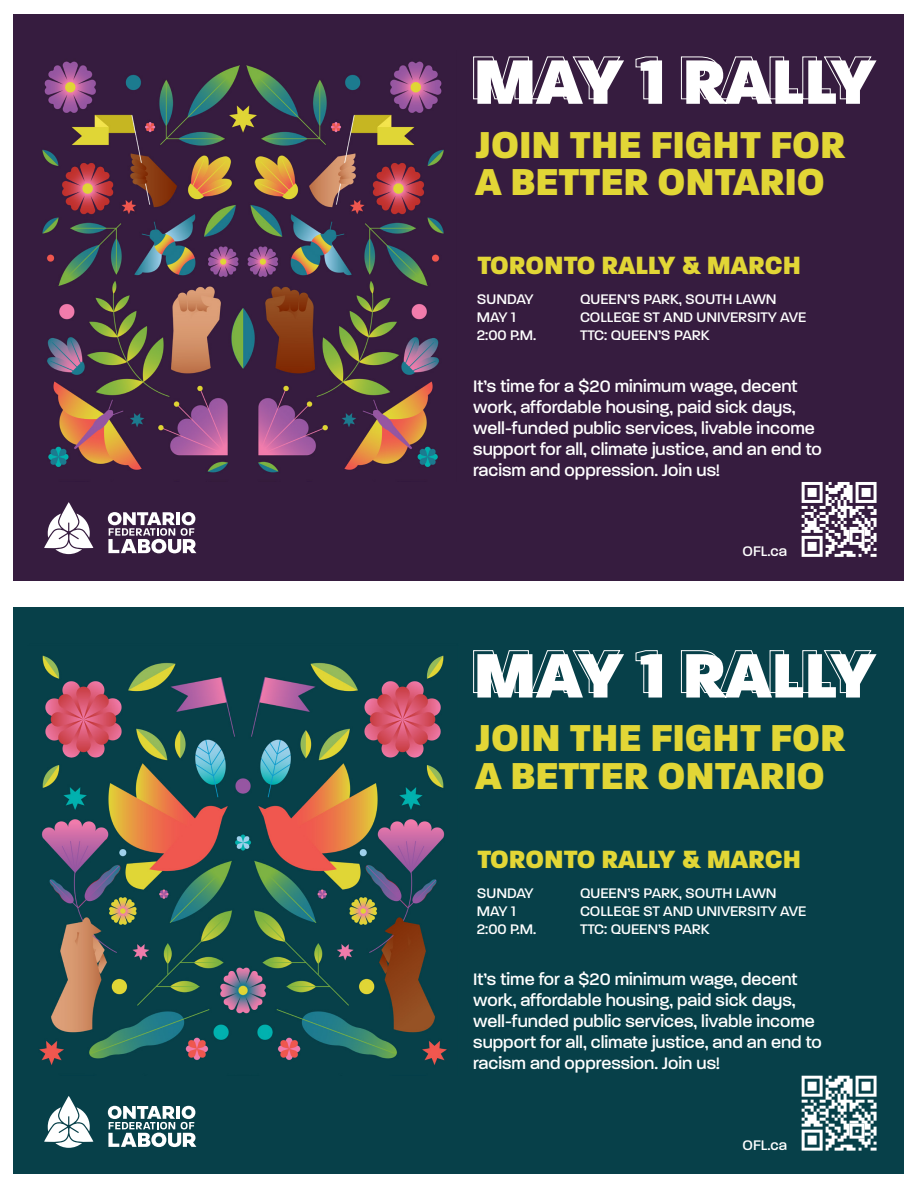
<style>
.page{position:relative;width:918px;height:1188px;background:#fff}
.page>*{position:absolute;margin:0;border:0;box-sizing:border-box;transform-origin:0 0}
.t1{font:800 40.5px/37.5px "Paralucent";color:#e2d636}
.t2{font:800 27px "Paralucent";color:#e2d636}
.t3{font:500 18px/21px "Paralucent";color:#fff}
.t4{font:500 15px "Paralucent";color:#fff}
</style>
<div class="page">
<div style="left:14px;top:14px;width:890px;height:567px;background:#361c3f"></div>
<div style="left:14px;top:608px;width:890px;height:566px;background:#074049"></div>
<svg style="left:473px;top:56px;width:404px;height:48px"></svg>
<svg style="left:473px;top:650px;width:404px;height:48px"></svg>
<svg style="left:108px;top:512px;width:88px;height:41px"></svg>
<svg style="left:59px;top:502px;width:19px;height:29px"></svg>
<svg style="left:44px;top:514px;width:49px;height:40px"></svg>
<svg style="left:108px;top:1106px;width:88px;height:41px"></svg>
<svg style="left:59px;top:1096px;width:19px;height:29px"></svg>
<svg style="left:44px;top:1107px;width:49px;height:41px"></svg>
<svg style="left:802px;top:482px;width:75px;height:75px"></svg>
<svg style="left:802px;top:1076px;width:75px;height:75px"></svg>
<img style="left:42px;top:61px;width:402px;height:412px">
<img style="left:39px;top:655px;width:408px;height:410px">
<h1 class="t1" style="left:475px;top:126px;width:371px">JOIN THE FIGHT FOR<br>A BETTER ONTARIO</h1>
<p class="t2" style="left:477px;top:249px;width:325px">TORONTO RALLY &amp; MARCH</p>
<p class="t4" style="left:477px;top:291px;width:58px">SUNDAY</p>
<p class="t4" style="left:477px;top:309px;width:40px">MAY 1</p>
<p class="t4" style="left:477px;top:327px;width:61px">2:00 P.M.</p>
<p class="t4" style="left:580px;top:291px;width:198px">QUEEN’S PARK, SOUTH LAWN</p>
<p class="t4" style="left:580px;top:309px;width:228px">COLLEGE ST AND UNIVERSITY AVE</p>
<p class="t4" style="left:580px;top:327px;width:131px">TTC: QUEEN’S PARK</p>
<p class="t3" style="left:473px;top:375px;width:350px">It’s time for a $20 minimum wage, decent work, affordable housing, paid sick days, well-funded public services, livable income support for all, climate justice, and an end to racism and oppression. Join us!</p>
<p class="t4" style="left:743px;top:542px;width:46px">OFL.ca</p>
<h1 class="t1" style="left:475px;top:720px;width:371px">JOIN THE FIGHT FOR<br>A BETTER ONTARIO</h1>
<p class="t2" style="left:477px;top:843px;width:325px">TORONTO RALLY &amp; MARCH</p>
<p class="t4" style="left:477px;top:884px;width:58px">SUNDAY</p>
<p class="t4" style="left:477px;top:902px;width:40px">MAY 1</p>
<p class="t4" style="left:477px;top:920px;width:61px">2:00 P.M.</p>
<p class="t4" style="left:580px;top:884px;width:198px">QUEEN’S PARK, SOUTH LAWN</p>
<p class="t4" style="left:580px;top:902px;width:228px">COLLEGE ST AND UNIVERSITY AVE</p>
<p class="t4" style="left:580px;top:920px;width:131px">TTC: QUEEN’S PARK</p>
<p class="t3" style="left:473px;top:969px;width:350px">It’s time for a $20 minimum wage, decent work, affordable housing, paid sick days, well-funded public services, livable income support for all, climate justice, and an end to racism and oppression. Join us!</p>
<p class="t4" style="left:743px;top:1136px;width:46px">OFL.ca</p>
</div>
